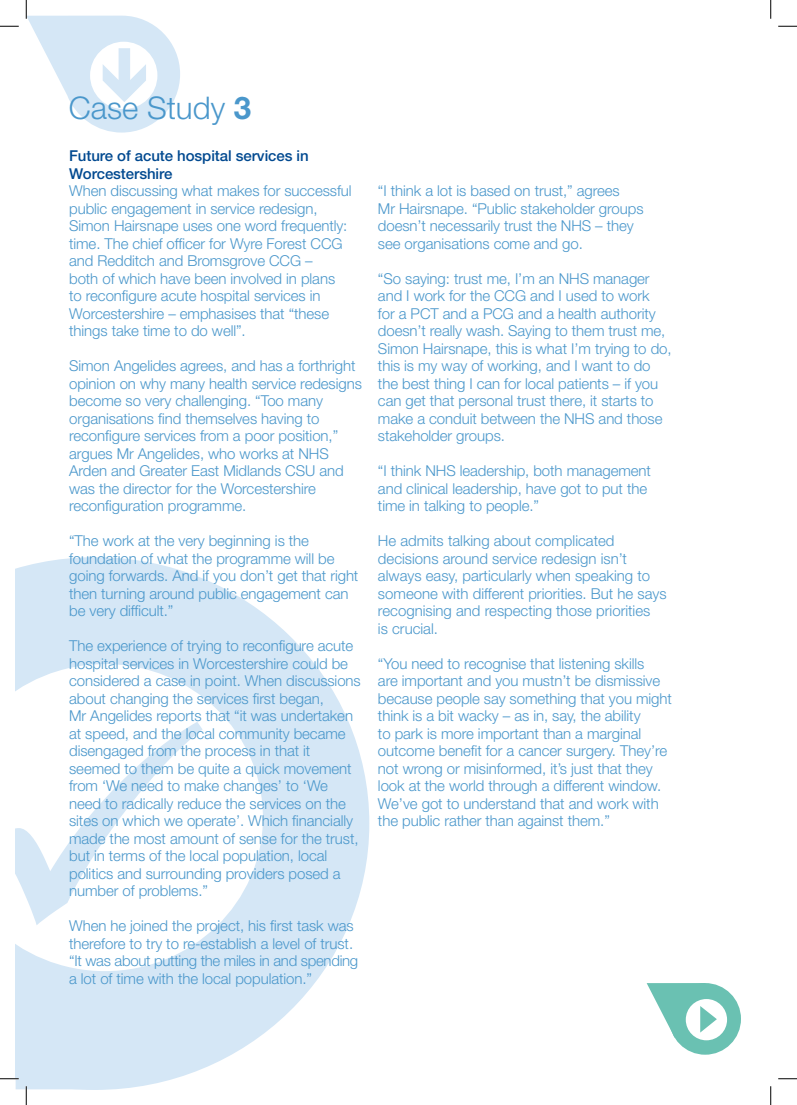
<style>
.page{position:relative;width:797px;height:1105px;background:#fff}
.page>*{position:absolute;margin:0;border:0;box-sizing:border-box;transform-origin:0 0}
.t1{font:300 31.25px "Helvetica Neue LT Std";color:#4a97cb}
.t2{font:300 15px/17.5px "Helvetica Neue LT Std";letter-spacing:-.005em;color:#4a97cb}
.t3{font:500 15px/17.5px "Helvetica Neue LT Std";letter-spacing:-.005em;color:#014990}
.s1{font-weight:700}
</style>
<div class="page">
<div style="left:669px;top:983px;width:72px;height:72px;background:#6ac1b2;border-radius:50%"></div>
<div style="left:685px;top:999px;width:42px;height:41px;background:#fff;border-radius:50%"></div>
<svg style="left:646px;top:983px;width:71px;height:55px"></svg>
<svg style="left:16px;top:557px;width:353px;height:532px;fill:#d5e7f6"></svg>
<svg style="left:16px;top:664px;width:247px;height:307px"></svg>
<svg style="left:16px;top:722px;width:187px;height:203px"></svg>
<svg style="left:0;top:25px;width:19px;height:2px"></svg>
<svg style="left:778px;top:25px;width:19px;height:2px"></svg>
<svg style="left:778px;top:1078px;width:19px;height:1px"></svg>
<svg style="left:0;top:946px;width:98px;height:159px"></svg>
<svg style="left:770px;top:0;width:1px;height:19px"></svg>
<svg style="left:770px;top:1086px;width:1px;height:19px"></svg>
<svg style="left:25px;top:0;width:155px;height:133px"></svg>
<h1 class="t1" style="left:69px;top:89px;width:184px">Case Study <span class="s1">3</span></h1>
<p class="t3" style="left:69px;top:147px;width:241px">Future of acute hospital services in<br>Worcestershire</p>
<p class="t2" style="left:69px;top:182px;width:284px">When discussing what makes for successful public engagement in service redesign, Simon Hairsnape uses one word frequently: time. The chief officer for Wyre Forest CCG and Redditch and Bromsgrove CCG –<br>both of which have been involved in plans to reconfigure acute hospital services in Worcestershire – emphasises that “these things take time to do well”.</p>
<p class="t2" style="left:69px;top:357px;width:294px">Simon Angelides agrees, and has a forthright opinion on why many health service redesigns become so very challenging. “Too many organisations find themselves having to reconfigure services from a poor position,” argues Mr Angelides, who works at NHS Arden and Greater East Midlands CSU and was the director for the Worcestershire reconfiguration programme.</p>
<p class="t2" style="left:69px;top:532px;width:291px">“The work at the very beginning is the foundation of what the programme will be going forwards. And if you don’t get that right then turning around public engagement can be very difficult.”</p>
<p class="t2" style="left:69px;top:637px;width:293px">The experience of trying to reconfigure acute hospital services in Worcestershire could be considered a case in point. When discussions about changing the services first began,<br>Mr Angelides reports that “it was undertaken at speed, and the local community became disengaged from the process in that it seemed to them be quite a quick movement from ‘We need to make changes’ to ‘We need to radically reduce the services on the sites on which we operate’. Which financially made the most amount of sense for the trust, but in terms of the local population, local politics and surrounding providers posed a number of problems.”</p>
<p class="t2" style="left:69px;top:917px;width:290px">When he joined the project, his first task was therefore to try to re-establish a level of trust. “It was about putting the miles in and spending a lot of time with the local population.”</p>
<p class="t2" style="left:378px;top:182px;width:267px">“I think a lot is based on trust,” agrees<br>Mr Hairsnape. “Public stakeholder groups doesn’t necessarily trust the NHS – they see organisations come and go.</p>
<p class="t2" style="left:378px;top:269px;width:295px">“So saying: trust me, I’m an NHS manager and I work for the CCG and I used to work<br>for a PCT and a PCG and a health authority doesn’t really wash. Saying to them trust me, Simon Hairsnape, this is what I’m trying to do, this is my way of working, and I want to do the best thing I can for local patients – if you can get that personal trust there, it starts to make a conduit between the NHS and those stakeholder groups.</p>
<p class="t2" style="left:378px;top:462px;width:274px">“I think NHS leadership, both management and clinical leadership, have got to put the time in talking to people.”</p>
<p class="t2" style="left:378px;top:532px;width:290px">He admits talking about complicated decisions around service redesign isn’t always easy, particularly when speaking to someone with different priorities. But he says recognising and respecting those priorities<br>is crucial.</p>
<p class="t2" style="left:378px;top:654px;width:295px">“You need to recognise that listening skills<br>are important and you mustn’t be dismissive because people say something that you might think is a bit wacky – as in, say, the ability<br>to park is more important than a marginal outcome benefit for a cancer surgery. They’re not wrong or misinformed, it’s just that they look at the world through a different window.<br>We’ve got to understand that and work with the public rather than against them.”</p>
</div>
